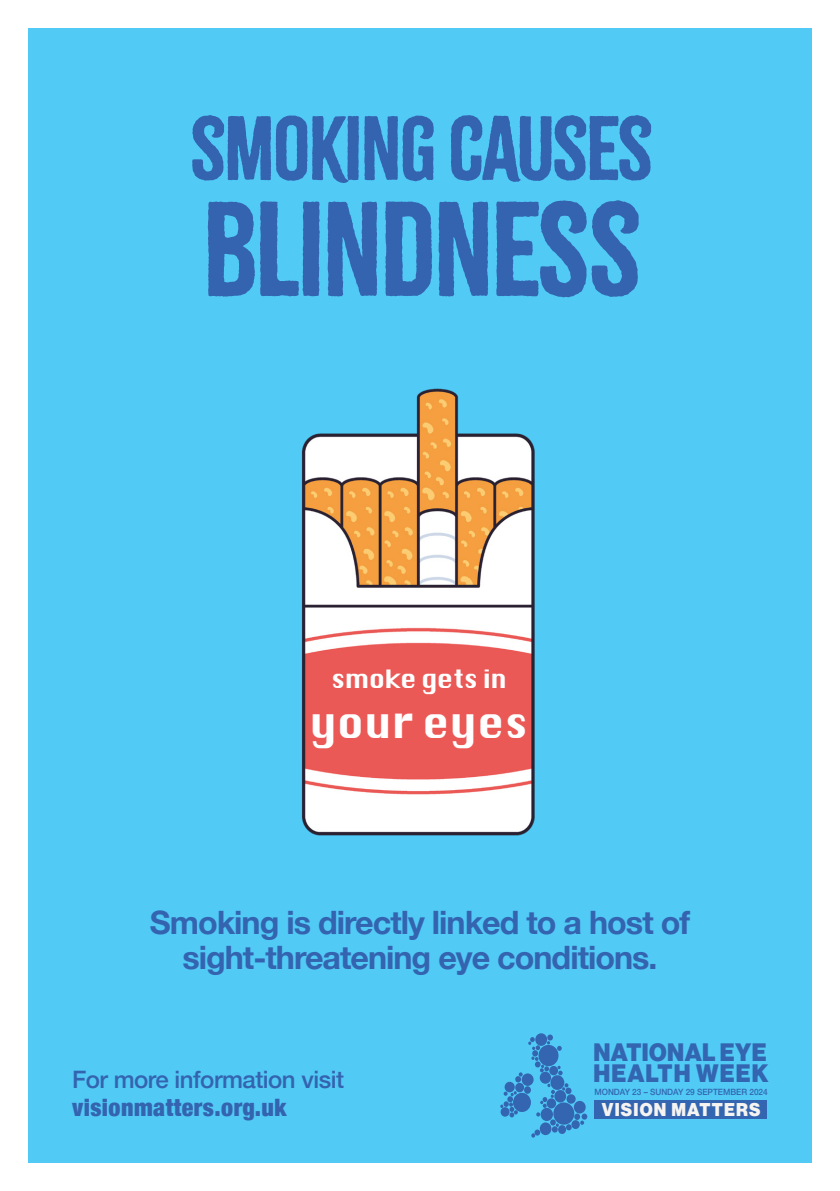
<style>
.page{position:relative;width:840px;height:1191px;background:#fff}
.page>*{position:absolute;margin:0;border:0;box-sizing:border-box;transform-origin:0 0}
.t1{font:118px "Citrus Gothic Rough";letter-spacing:-.03em;color:#3463af}
.t2{font:80px "Citrus Gothic Rough";letter-spacing:-.03em;color:#3463af}
.t3{font:41px "Krungthep";color:#fff}
.t4{font:700 32.2px "Helvetica Neue";letter-spacing:-.03em;color:#3463af}
.t5{font:24.6px "N Haas Grotesk DS Pro 95 Blk";letter-spacing:.02em;color:#3365b0;scale:.94 1}
.t6{font:24.6px "Krungthep";letter-spacing:-.03em;color:#fff}
.t7{font:24.6px "N Haas Grotesk DS Pro 95 Blk";letter-spacing:.05em;color:#3365b0;scale:.94 1}
.t8{font:500 24px "Helvetica Neue";letter-spacing:-.02em;color:#3463af}
.t9{font:900 condensed 24px "Helvetica Neue";letter-spacing:.02em;color:#3463af}
.t10{font:18.2px "N Haas Grotesk DS Pro 95 Blk";letter-spacing:.07em;color:#f6f4f1;scale:.94 1}
.t11{font:500 8.8px "Helvetica Neue";color:#3365b0;scale:.94 1}
</style>
<div class="page">
<div style="left:28px;top:28px;width:783px;height:1134px;background:#51caf5"></div>
<div style="left:594px;top:1100px;width:172px;height:18px;background:#3365b0"></div>
<div style="left:504px;top:1081px;width:10px;height:11px;background:#3365b0;border-radius:50%"></div>
<div style="left:521px;top:1073px;width:12px;height:12px;background:#3365b0;border-radius:50%"></div>
<div style="left:515px;top:1082px;width:8px;height:10px;background:#3365b0;border-radius:50%"></div>
<div style="left:512px;top:1092px;width:18px;height:20px;background:#3365b0;border-radius:50%"></div>
<div style="left:523px;top:1086px;width:7px;height:7px;background:#3365b0;border-radius:50%"></div>
<svg style="left:500px;top:1091px;width:17px;height:26px"></svg>
<svg style="left:515px;top:1072px;width:7px;height:10px"></svg>
<div style="left:539px;top:1071px;width:11px;height:12px;background:#3365b0;border-radius:50%"></div>
<div style="left:550px;top:1075px;width:14px;height:15px;background:#3365b0;border-radius:50%"></div>
<svg style="left:528px;top:1034px;width:34px;height:41px"></svg>
<svg style="left:531px;top:1083px;width:56px;height:54px"></svg>
<img style="left:302px;top:388px;width:233px;height:448px">
<p class="t2" style="left:190px;top:98px;width:463px">SMOKING CAUSES</p>
<p class="t1" style="left:202px;top:175px;width:440px">BLINDNESS</p>
<p class="t6" style="left:331px;top:665px;width:177px">smoke gets in</p>
<p class="t3" style="left:309px;top:699px;width:220px">your eyes</p>
<p class="t4" style="left:150px;top:897px;width:541px">Smoking is directly linked to a host of</p>
<p class="t4" style="left:182px;top:932px;width:476px">sight-threatening eye conditions.</p>
<p class="t8" style="left:72px;top:1059px;width:273px">For more information visit</p>
<p class="t9" style="left:72px;top:1088px;width:216px">visionmatters.org.uk</p>
<p class="t5" style="left:593px;top:1037px;width:185px">NATIONAL EYE</p>
<p class="t7" style="left:593px;top:1059px;width:187px">HEALTH WEEK</p>
<p class="t11" style="left:594px;top:1084px;width:186px">MONDAY 23 – SUNDAY 29 SEPTEMBER 2024</p>
<p class="t10" style="left:601px;top:1098px;width:170px">VISION MATTERS</p>
</div>
